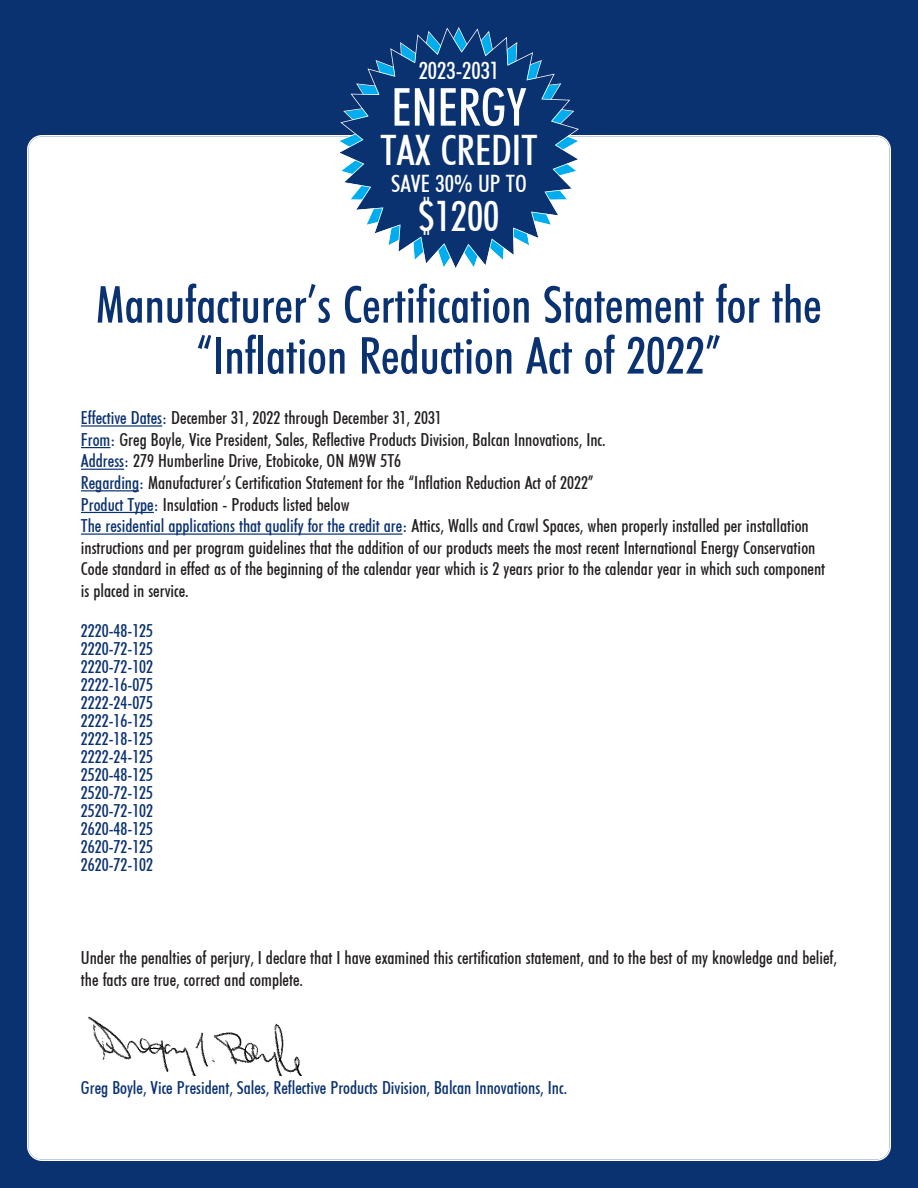
<style>
.page{position:relative;width:918px;height:1188px;background:#0b3270}
.page>*{position:absolute;margin:0;border:0;box-sizing:border-box;transform-origin:0 0}
.t1{font:52.5px "Futuri Condensed Regular SWFTE";color:#fff}
.t2{font:51px/51px "Futuri Condensed Regular SWFTE";color:#0b3270;text-align:center}
.t3{font:42px "Futuri Condensed Regular SWFTE";color:#fff}
.t4{font:24px "Futuri Condensed Regular SWFTE";color:#fff}
.t5{font:18px/21.6px "Futuri Condensed Regular SWFTE";color:#231f20}
.t6{font:18px/18px "Futuri Condensed Regular SWFTE";color:#0b3270;text-align:justify}
.s1{color:#0b3270}
</style>
<div class="page">
<div style="left:27px;top:135px;width:864px;height:1026px;background:#fff"></div>
<hr style="left:81px;top:425px;width:81px;height:2px;background:#0b3270">
<svg style="left:81px;top:447px;width:29px;height:1px"></svg>
<hr style="left:81px;top:469px;width:43px;height:1px;background:#0b3270">
<hr style="left:81px;top:490px;width:58px;height:1px;background:#0b3270">
<hr style="left:81px;top:512px;width:73px;height:1px;background:#0b3270">
<hr style="left:81px;top:533px;width:322px;height:2px;background:#0b3270">
<svg style="left:338px;top:28px;width:242px;height:242px"></svg>
<img style="left:81px;top:1006px;width:241px;height:70px">
<h3 class="t4" style="left:419px;top:57px;width:82px">2023-2031</h3>
<h1 class="t1" style="left:391px;top:77px;width:137px">ENERGY</h1>
<h3 class="t3" style="left:381px;top:126px;width:158px">TAX CREDIT</h3>
<h3 class="t4" style="left:391px;top:169px;width:137px">SAVE 30% UP TO</h3>
<h3 class="t3" style="left:419px;top:192px;width:82px">$1200</h3>
<h2 class="t2" style="left:96px;top:280px;width:727px">Manufacturer’s Certification Statement for the “Inflation Reduction Act of 2022”</h2>
<p class="t5" style="left:81px;top:407px;width:746px"><span class="s1">Effective Dates:</span> December 31, 2022 through December 31, 2031<br><span class="s1">From:</span> Greg Boyle, Vice President, Sales, Reflective Products Division, Balcan Innovations, Inc.<br><span class="s1">Address:</span> 279 Humberline Drive, Etobicoke, ON M9W 5T6<br><span class="s1">Regarding:</span> Manufacturer’s Certification Statement for the “Inflation Reduction Act of 2022”<br><span class="s1">Product Type:</span> Insulation - Products listed below<br><span class="s1">The residential applications that qualify for the credit are:</span> Attics, Walls and Crawl Spaces, when properly installed per installation instructions and per program guidelines that the addition of our products meets the most recent International Energy Conservation Code standard in effect as of the beginning of the calendar year which is 2 years prior to the calendar year in which such component is placed in service.</p>
<p class="t6" style="left:81px;top:621px;width:74px">2220-48-125<br>2220-72-125<br>2220-72-102<br>2222-16-075<br>2222-24-075<br>2222-16-125<br>2222-18-125<br>2222-24-125<br>2520-48-125<br>2520-72-125<br>2520-72-102<br>2620-48-125<br>2620-72-125<br>2620-72-102</p>
<p class="t5" style="left:81px;top:947px;width:758px">Under the penalties of perjury, I declare that I have examined this certification statement, and to the best of my knowledge and belief, the facts are true, correct and complete.</p>
<p class="t6" style="left:81px;top:1079px;width:488px">Greg Boyle, Vice President, Sales, Reflective Products Division, Balcan Innovations, Inc.</p>
</div>
